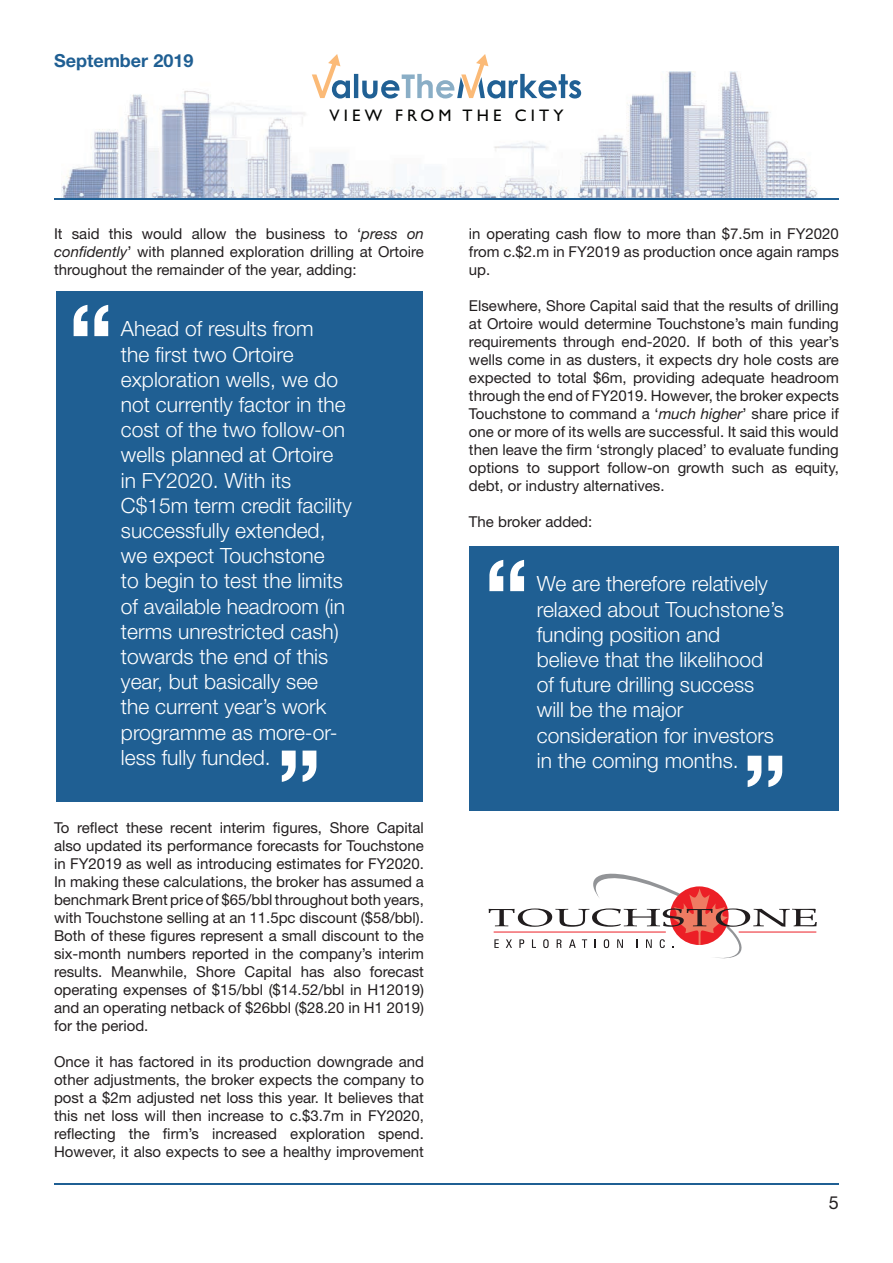
<style>
.page{position:relative;width:893px;height:1263px;background:#fff}
.page>*{position:absolute;margin:0;border:0;box-sizing:border-box;transform-origin:0 0}
.t1{font:700 97.5px "Helvetica Neue LT Std";color:#fff}
.t2{font:300 21px/25.2px "Helvetica Neue LT Std";color:#fff}
.t3{font:700 18px "Helvetica Neue LT Std";color:#1f5f93}
.t4{font:18px "Helvetica Neue LT Std";color:#231f20}
.t5{font:16.8px "Gill Sans";letter-spacing:.25em;color:#040503}
.t6{font:15px/18px "Helvetica Neue LT Std";color:#231f20;text-align:justify}
.s1{font-style:italic}
</style>
<div class="page">
<img style="left:62px;top:72px;width:755px;height:126px">
<hr style="left:54px;top:1183px;width:785px;height:2px;background:#1f5f93">
<hr style="left:54px;top:198px;width:785px;height:2px;background:#1f5f93">
<svg style="left:312px;top:54px;width:269px;height:45px"></svg>
<div style="left:56px;top:291px;width:366px;height:511px;background:#1f5f93"></div>
<div style="left:470px;top:546px;width:369px;height:264px;background:#1f5f93"></div>
<svg style="left:489px;top:874px;width:328px;height:84px"></svg>
<hr style="left:494px;top:932px;width:172px;height:1px;background:#ec1f26">
<hr style="left:739px;top:932px;width:77px;height:1px;background:#ec1f26">
<p class="t3" style="left:54px;top:49px;width:141px">September 2019</p>
<p class="t5" style="left:329px;top:105px;width:236px">VIEW FROM THE CITY</p>
<p class="t6" style="left:54px;top:224px;width:371px">It said this would allow the business to ‘<span class="s1">press on confidently</span>’ with planned exploration drilling at Ortoire throughout the remainder of the year, adding:</p>
<h1 class="t1" style="left:68px;top:279px;width:47px">“</h1>
<p class="t2" style="left:121px;top:316px;width:233px">Ahead of results from<br>the first two Ortoire exploration wells, we do not currently factor in the cost of the two follow-on wells planned at Ortoire in FY2020. With its<br>C$15m term credit facility successfully extended, we expect Touchstone<br>to begin to test the limits of available headroom (in terms unrestricted cash) towards the end of this year, but basically see<br>the current year’s work programme as more-or&shy;less fully funded.</p>
<h1 class="t1" style="left:322px;top:807px;width:47px;rotate:-180deg">“</h1>
<p class="t6" style="left:54px;top:818px;width:371px">To reflect these recent interim figures, Shore Capital also updated its performance forecasts for Touchstone in FY2019 as well as introducing estimates for FY2020.<br>In making these calculations, the broker has assumed a benchmark Brent price of $65/bbl throughout both years, with Touchstone selling at an 11.5pc discount ($58/bbl).<br>Both of these figures represent a small discount to the six-month numbers reported in the company’s interim results. Meanwhile, Shore Capital has also forecast operating expenses of $15/bbl ($14.52/bbl in H12019) and an operating netback of $26bbl ($28.20 in H1 2019) for the period.</p>
<p class="t6" style="left:54px;top:1052px;width:371px">Once it has factored in its production downgrade and other adjustments, the broker expects the company to post a $2m adjusted net loss this year. It believes that this net loss will then increase to c.$3.7m in FY2020, reflecting the firm’s increased exploration spend.<br>However, it also expects to see a healthy improvement</p>
<p class="t6" style="left:469px;top:224px;width:371px">in operating cash flow to more than $7.5m in FY2020 from c.$2.m in FY2019 as production once again ramps up.</p>
<p class="t6" style="left:469px;top:296px;width:371px">Elsewhere, Shore Capital said that the results of drilling at Ortoire would determine Touchstone’s main funding requirements through end-2020. If both of this year’s wells come in as dusters, it expects dry hole costs are expected to total $6m, providing adequate headroom through the end of FY2019. However, the broker expects Touchstone to command a ‘<span class="s1">much higher</span>’ share price if one or more of its wells are successful. It said this would then leave the firm ‘strongly placed’ to evaluate funding options to support follow-on growth such as equity, debt, or industry alternatives.</p>
<p class="t6" style="left:469px;top:512px;width:125px">The broker added:</p>
<h1 class="t1" style="left:484px;top:534px;width:47px">“</h1>
<h2 class="t2" style="left:537px;top:571px;width:249px">We are therefore relatively relaxed about Touchstone’s funding position and believe that the likelihood of future drilling success will be the major consideration for investors in the coming months.</h2>
<h1 class="t1" style="left:787px;top:812px;width:47px;rotate:-180deg">“</h1>
<p class="t4" style="left:829px;top:1192px;width:12px">5</p>
</div>
